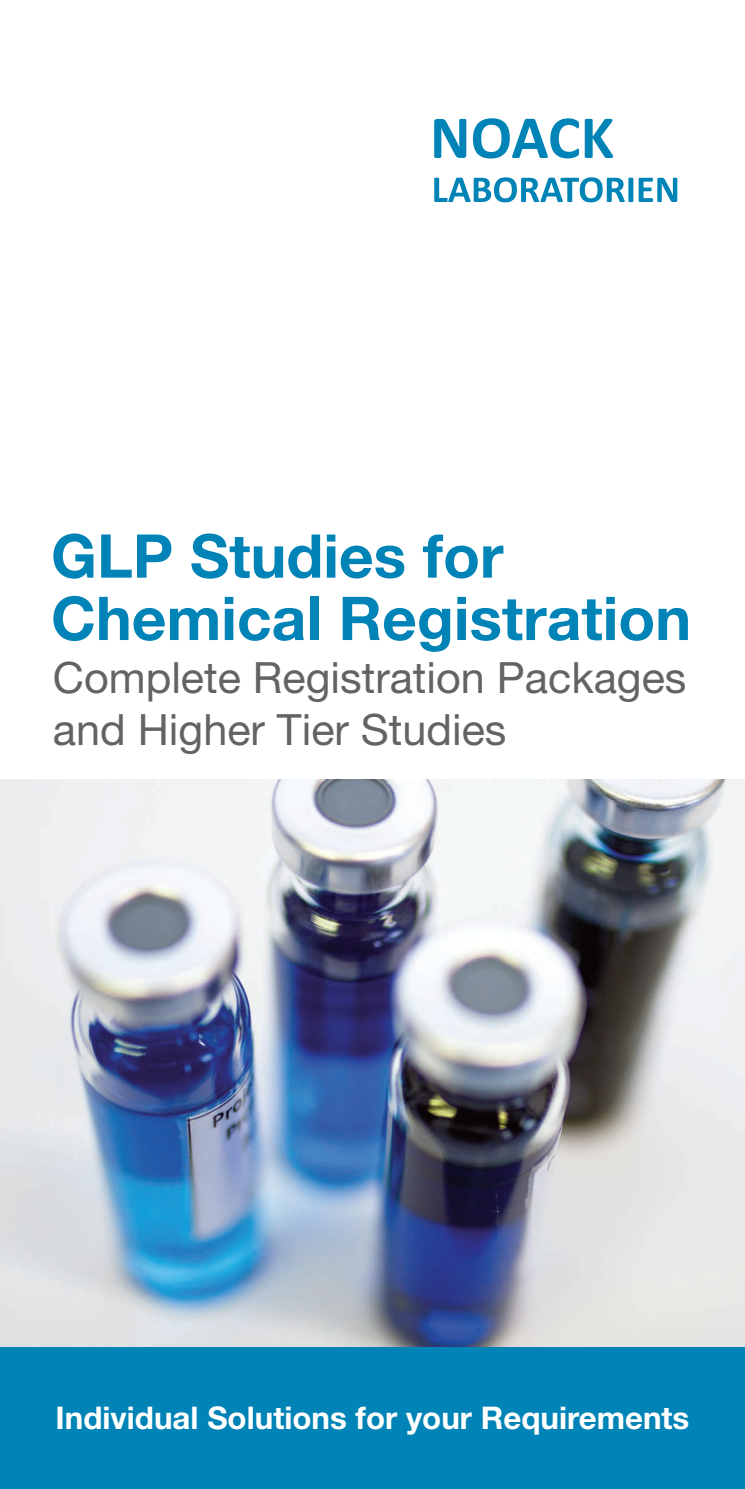
<style>
.page{position:relative;width:745px;height:1489px;background:#fff}
.page>*{position:absolute;margin:0;border:0;box-sizing:border-box;transform-origin:0 0}
.t1{font:700 60.5px/62.2px "Helvetica Neue LT Std";color:#0083b6}
.t2{font:43.25px/51.8px "Helvetica Neue LT Std";color:#636366}
.t3{font:700 31.25px "Helvetica Neue LT Std";color:#fff}
</style>
<div class="page">
<img style="left:0;top:780px;width:744px;height:566px">
<svg style="left:434px;top:118px;width:178px;height:40px"></svg>
<svg style="left:434px;top:177px;width:242px;height:25px"></svg>
<div style="left:0;top:1346px;width:744px;height:142px;background:#0083b6"></div>
<h1 class="t1" style="left:51px;top:523px;width:641px">GLP Studies for<br>Chemical Registration</h1>
<p class="t2" style="left:53px;top:651px;width:634px">Complete Registration Packages and Higher Tier Studies</p>
<p class="t3" style="left:56px;top:1398px;width:634px">Individual Solutions for your Requirements</p>
</div>
